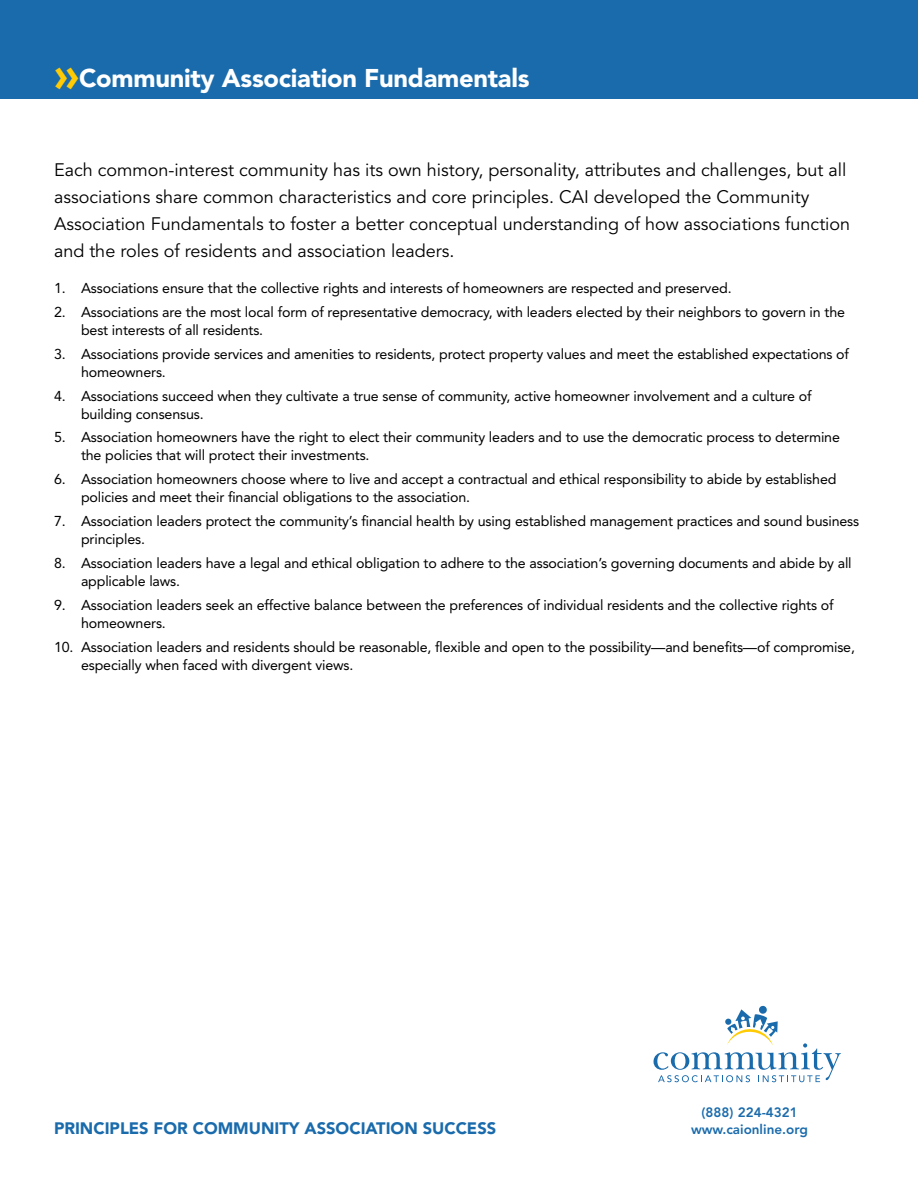
<style>
.page{position:relative;width:918px;height:1188px;background:#fff}
.page>*{position:absolute;margin:0;border:0;box-sizing:border-box;transform-origin:0 0}
.t1{font:900 25.5px "Avenir";letter-spacing:-.01em;color:#fff}
.t2{font:18px/27px "Avenir";color:#000}
.t3{font:900 16.5px "Avenir";color:#1a6bac}
.t4{font:14.25px/18px "Avenir";letter-spacing:-.01em;color:#000}
.t5{font:800 13.5px/16.5px "Avenir";color:#1a6bac;text-align:center}
.s1{font-size:46.5px;color:#ffcb05}
</style>
<div class="page">
<div style="left:0;top:0;width:918px;height:99px;background:#1a6bac"></div>
<svg style="left:654px;top:1005px;width:187px;height:77px"></svg>
<h1 class="t1" style="left:54px;top:62px;width:477px"><span class="s1">»</span>Community Association Fundamentals</h1>
<p class="t2" style="left:54px;top:157px;width:798px">Each common-interest community has its own history, personality, attributes and challenges, but all associations share common characteristics and core principles. CAI developed the Community Association Fundamentals to foster a better conceptual understanding of how associations function and the roles of residents and association leaders.</p>
<p class="t4" style="left:54px;top:279px;width:679px">1. Associations ensure that the collective rights and interests of homeowners are respected and preserved.</p>
<p class="t4" style="left:81px;top:303px;width:766px;text-indent:-27px">2. Associations are the most local form of representative democracy, with leaders elected by their neighbors to govern in the best interests of all residents.</p>
<p class="t4" style="left:81px;top:345px;width:770px;text-indent:-27px">3. Associations provide services and amenities to residents, protect property values and meet the established expectations of homeowners.</p>
<p class="t4" style="left:81px;top:387px;width:732px;text-indent:-27px">4. Associations succeed when they cultivate a true sense of community, active homeowner involvement and a culture of building consensus.</p>
<p class="t4" style="left:81px;top:429px;width:761px;text-indent:-27px">5. Association homeowners have the right to elect their community leaders and to use the democratic process to determine the policies that will protect their investments.</p>
<p class="t4" style="left:81px;top:470px;width:757px;text-indent:-27px">6. Association homeowners choose where to live and accept a contractual and ethical responsibility to abide by established policies and meet their financial obligations to the association.</p>
<p class="t4" style="left:81px;top:512px;width:780px;text-indent:-27px">7. Association leaders protect the community’s financial health by using established management practices and sound business principles.</p>
<p class="t4" style="left:81px;top:554px;width:772px;text-indent:-27px">8. Association leaders have a legal and ethical obligation to adhere to the association’s governing documents and abide by all applicable laws.</p>
<p class="t4" style="left:81px;top:596px;width:754px;text-indent:-27px">9. Association leaders seek an effective balance between the preferences of individual residents and the collective rights of homeowners.</p>
<p class="t4" style="left:81px;top:638px;width:776px;text-indent:-27px">10. Association leaders and residents should be reasonable, flexible and open to the possibility—and benefits—of compromise, especially when faced with divergent views.</p>
<p class="t3" style="left:54px;top:1119px;width:444px">PRINCIPLES FOR COMMUNITY ASSOCIATION SUCCESS</p>
<p class="t5" style="left:691px;top:1104px;width:118px">(888) 224-4321 www.caionline.org</p>
</div>
